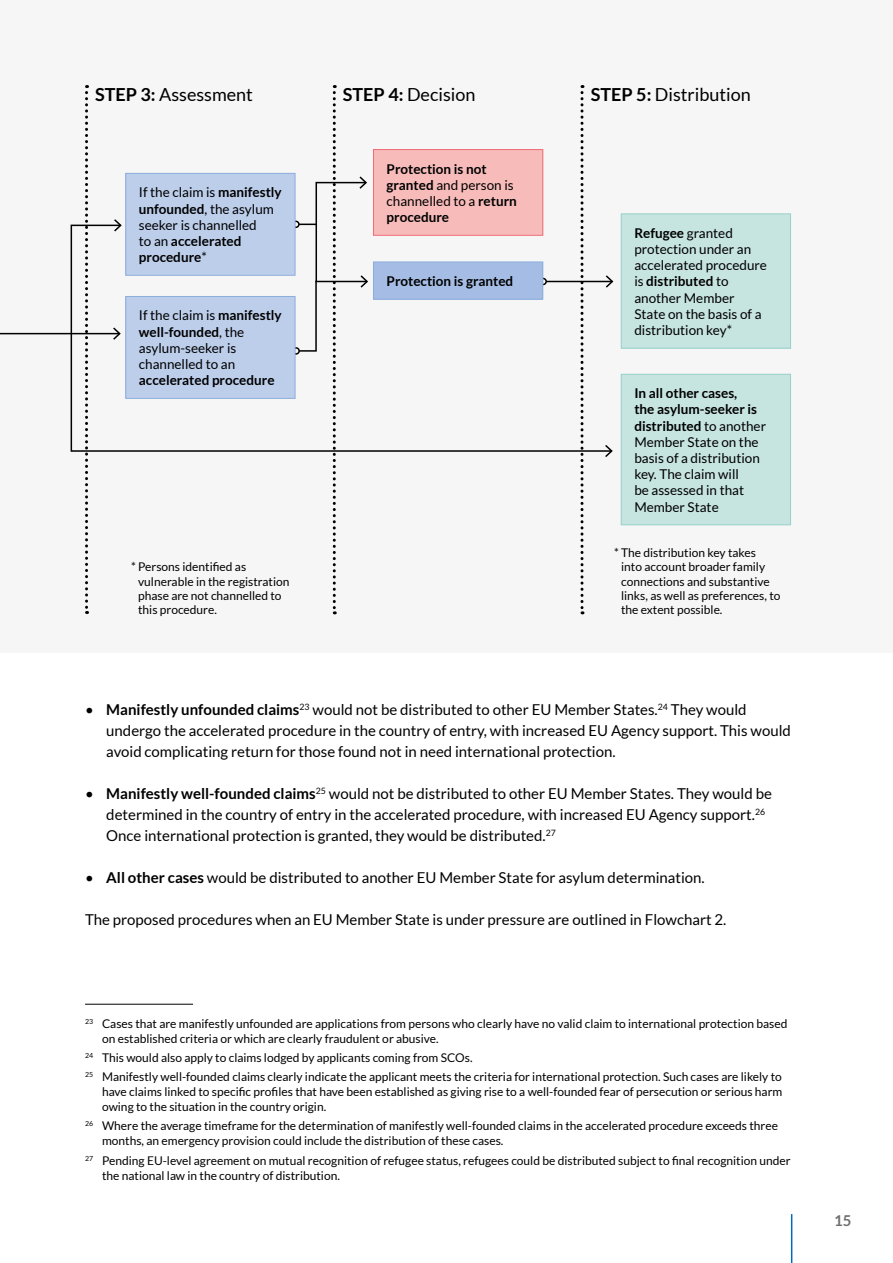
<style>
.page{position:relative;width:893px;height:1263px;background:#fff}
.page>*{position:absolute;margin:0;border:0;box-sizing:border-box;transform-origin:0 0}
.t1{font:18px "Lato";color:#000}
.t2{font:15px/21px "Lato";color:#000}
.t3{font:700 15px "Lato";color:#706f6f}
.t4{font:13.5px/16.2px "Lato";color:#000}
.t5{font:700 13.5px/16.2px "Lato";color:#000}
.t6{font:12px/14.4px "Lato";color:#000}
.s1{font-weight:700}
.s2{font-weight:400}
</style>
<div class="page">
<hr style="left:791px;top:1214px;width:1px;height:49px;background:#006ab4">
<hr style="left:85px;top:1004px;width:108px;height:1px;background:#000">
<div style="left:0;top:0;width:893px;height:652px;background:#f6f6f6"></div>
<svg style="left:85px;top:85px;width:3px;height:529px"></svg>
<svg style="left:580px;top:85px;width:3px;height:529px"></svg>
<hr style="left:0;top:333px;width:120px;height:1px;background:#000">
<div style="left:292px;top:221px;width:8px;height:7px;border:2px solid #000;border-radius:50%"></div>
<div style="left:126px;top:173px;width:169px;height:102px;background:#bdceeb"></div>
<div style="left:125px;top:173px;width:170px;height:103px;border:1px solid #8daedc"></div>
<div style="left:621px;top:214px;width:169px;height:134px;background:#c6e4e0"></div>
<div style="left:621px;top:213px;width:170px;height:136px;border:1px solid #98d1c9"></div>
<div style="left:621px;top:374px;width:169px;height:151px;background:#c6e4e0"></div>
<div style="left:621px;top:374px;width:170px;height:151px;border:1px solid #98d1c9"></div>
<div style="left:373px;top:150px;width:170px;height:85px;background:#f7bcba"></div>
<div style="left:373px;top:149px;width:170px;height:87px;border:1px solid #ed6d76"></div>
<svg style="left:70px;top:224px;width:543px;height:228px"></svg>
<svg style="left:113px;top:219px;width:10px;height:14px"></svg>
<svg style="left:603px;top:443px;width:10px;height:14px"></svg>
<svg style="left:298px;top:85px;width:71px;height:529px"></svg>
<div style="left:292px;top:347px;width:8px;height:8px;border:2px solid #000;border-radius:50%"></div>
<div style="left:126px;top:296px;width:169px;height:102px;background:#bdceeb"></div>
<div style="left:125px;top:296px;width:170px;height:103px;border:1px solid #8daedc"></div>
<h1 class="t1" style="left:95px;top:84px;width:159px"><span class="s1">STEP 3:</span> Assessment</h1>
<h1 class="t1" style="left:343px;top:84px;width:134px"><span class="s1">STEP 4:</span> Decision</h1>
<h1 class="t1" style="left:591px;top:84px;width:162px"><span class="s1">STEP 5:</span> Distribution</h1>
<p class="t4" style="left:139px;top:184px;width:144px">If the claim is <span class="s1">manifestly unfounded</span>, the asylum seeker is channelled<br>to an <span class="s1">accelerated procedure</span>*</p>
<p class="t4" style="left:139px;top:307px;width:144px">If the claim is <span class="s1">manifestly well-founded</span>, the asylum-seeker is channelled to an</p>
<p class="t5" style="left:139px;top:372px;width:137px">accelerated procedure</p>
<p class="t6" style="left:138px;top:559px;width:153px;text-indent:-7px">* Persons identified as vulnerable in the registration phase are not channelled to this procedure.</p>
<p class="t5" style="left:387px;top:160px;width:132px">Protection is not granted <span class="s2">and person is channelled to a</span> return procedure</p>
<p class="t5" style="left:387px;top:273px;width:128px">Protection is granted</p>
<p class="t4" style="left:634px;top:225px;width:134px"><span class="s1">Refugee</span> granted protection under an accelerated procedure is <span class="s1">distributed</span> to another Member<br>State on the basis of a distribution key*</p>
<p class="t4" style="left:634px;top:385px;width:133px"><span class="s1">In all other cases,<br>the asylum-seeker is distributed</span> to another<br>Member State on the basis of a distribution key. The claim will<br>be assessed in that<br>Member State</p>
<p class="t6" style="left:621px;top:545px;width:161px;text-indent:-7px">* The distribution key takes<br>into account broader family connections and substantive links, as well as preferences, to the extent possible.</p>
<p class="t2" style="left:106px;top:699px;width:686px;text-indent:-21px">• <span class="s1">Manifestly unfounded claims</span><sup>23</sup> would not be distributed to other EU Member States.<sup>24</sup> They would undergo the accelerated procedure in the country of entry, with increased EU Agency support. This would avoid complicating return for those found not in need international protection.</p>
<p class="t2" style="left:106px;top:783px;width:667px;text-indent:-21px">• <span class="s1">Manifestly well-founded claims</span><sup>25</sup> would not be distributed to other EU Member States. They would be determined in the country of entry in the accelerated procedure, with increased EU Agency support.<sup>26<br></sup>Once international protection is granted, they would be distributed.<sup>27</sup></p>
<p class="t2" style="left:85px;top:867px;width:621px">• <span class="s1">All other cases</span> would be distributed to another EU Member State for asylum determination.</p>
<p class="t2" style="left:85px;top:909px;width:643px">The proposed procedures when an EU Member State is under pressure are outlined in Flowchart 2.</p>
<p class="t6" style="left:102px;top:1016px;width:687px;line-height:15px;text-indent:-17px"><sup>23</sup> Cases that are manifestly unfounded are applications from persons who clearly have no valid claim to international protection based on established criteria or which are clearly fraudulent or abusive.</p>
<p class="t6" style="left:85px;top:1048px;width:698px;line-height:19.2px"><sup>24</sup> This would also apply to claims lodged by applicants coming from SCOs.<br><sup>25</sup> Manifestly well-founded claims clearly indicate the applicant meets the criteria for international protection. Such cases are likely to</p>
<p class="t6" style="left:102px;top:1084px;width:682px;line-height:15px">have claims linked to specific profiles that have been established as giving rise to a well-founded fear of persecution or serious harm owing to the situation in the country origin.</p>
<p class="t6" style="left:102px;top:1118px;width:677px;line-height:15px;text-indent:-17px"><sup>26</sup> Where the average timeframe for the determination of manifestly well-founded claims in the accelerated procedure exceeds three months, an emergency provision could include the distribution of these cases.</p>
<p class="t6" style="left:102px;top:1153px;width:690px;line-height:15px;text-indent:-17px"><sup>27</sup> Pending EU-level agreement on mutual recognition of refugee status, refugees could be distributed subject to final recognition under the national law in the country of distribution.</p>
<p class="t3" style="left:834px;top:1212px;width:19px">15</p>
</div>
